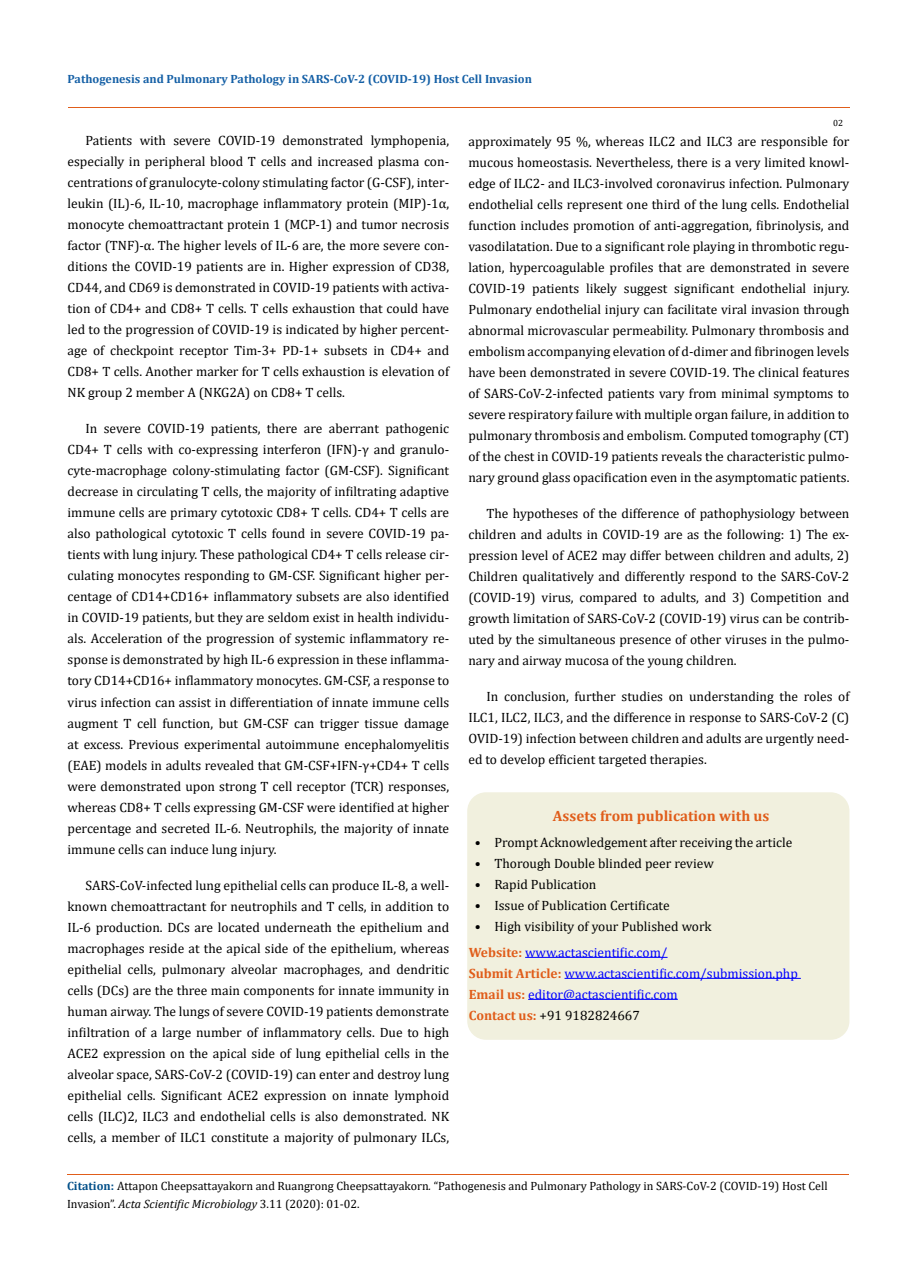
<style>
.page{position:relative;width:917px;height:1278px;background:#fff}
.page>*{position:absolute;margin:0;border:0;box-sizing:border-box;transform-origin:0 0}
.t1{font:700 15px "Cambria";color:#e05d1a}
.t2{font:13.5px/21px "Cambria";color:#000;text-align:justify}
.t3{font:13.5px/21px "Cambria";color:#00f}
.t4{font:12px/18px "Cambria";color:#000}
.t5{font:700 12px "Cambria";color:#1560a6}
.t6{font:9px "Cambria";color:#000}
.s1{font-weight:700;color:#e05d1a}
.s2{color:#000}
.s3{font-weight:700;color:#035089}
.s4{font-style:italic}
</style>
<div class="page">
<div style="left:468px;top:793px;width:380px;height:246px;background:#f1f0de;border-radius:18px"></div>
<div style="left:467px;top:792px;width:382px;height:248px;border:2px solid #f1f0de;border-radius:18px"></div>
<hr style="left:525px;top:957px;width:142px;height:1px;background:#00f">
<hr style="left:564px;top:978px;width:236px;height:1px;background:#00f">
<hr style="left:528px;top:999px;width:149px;height:1px;background:#00f">
<hr style="left:68px;top:108px;width:781px;height:1px;background:#e05d1a">
<hr style="left:67px;top:1175px;width:782px;height:1px;background:#e05d1a">
<p class="t5" style="left:68px;top:70px;width:466px">Pathogenesis and Pulmonary Pathology in SARS-CoV-2 (COVID-19) Host Cell Invasion</p>
<p class="t6" style="left:833px;top:118px;width:11px">02</p>
<p class="t2" style="left:68px;top:130px;width:383px;text-indent:18px">Patients with severe COVID-19 demonstrated lymphopenia, especially in peripheral blood T cells and increased plasma con&shy;centrations of granulocyte-colony stimulating factor (G-CSF), inter&shy;leukin (IL)-6, IL-10, macrophage inflammatory protein (MIP)-1α, monocyte chemoattractant protein 1 (MCP-1) and tumor necrosis factor (TNF)-α. The higher levels of IL-6 are, the more severe con&shy;ditions the COVID-19 patients are in. Higher expression of CD38, CD44, and CD69 is demonstrated in COVID-19 patients with activa&shy;tion of CD4+ and CD8+ T cells. T cells exhaustion that could have led to the progression of COVID-19 is indicated by higher percent&shy;age of checkpoint receptor Tim-3+ PD-1+ subsets in CD4+ and CD8+ T cells. Another marker for T cells exhaustion is elevation of NK group 2 member A (NKG2A) on CD8+ T cells.</p>
<p class="t2" style="left:68px;top:418px;width:383px;text-indent:18px">In severe COVID-19 patients, there are aberrant pathogenic CD4+ T cells with co-expressing interferon (IFN)-γ and granulo&shy;cyte-macrophage colony-stimulating factor (GM-CSF). Significant decrease in circulating T cells, the majority of infiltrating adaptive immune cells are primary cytotoxic CD8+ T cells. CD4+ T cells are also pathological cytotoxic T cells found in severe COVID-19 pa&shy;tients with lung injury. These pathological CD4+ T cells release cir&shy;culating monocytes responding to GM-CSF. Significant higher per&shy;centage of CD14+CD16+ inflammatory subsets are also identified in COVID-19 patients, but they are seldom exist in health individu&shy;als. Acceleration of the progression of systemic inflammatory re&shy;sponse is demonstrated by high IL-6 expression in these inflamma&shy;tory CD14+CD16+ inflammatory monocytes. GM-CSF, a response to virus infection can assist in differentiation of innate immune cells augment T cell function, but GM-CSF can trigger tissue damage at excess. Previous experimental autoimmune encephalomyelitis (EAE) models in adults revealed that GM-CSF+IFN-γ+CD4+ T cells were demonstrated upon strong T cell receptor (TCR) responses, whereas CD8+ T cells expressing GM-CSF were identified at higher percentage and secreted IL-6. Neutrophils, the majority of innate immune cells can induce lung injury.</p>
<p class="t2" style="left:68px;top:874px;width:383px;text-indent:18px">SARS-CoV-infected lung epithelial cells can produce IL-8, a well&shy;known chemoattractant for neutrophils and T cells, in addition to IL-6 production. DCs are located underneath the epithelium and macrophages reside at the apical side of the epithelium, whereas epithelial cells, pulmonary alveolar macrophages, and dendritic cells (DCs) are the three main components for innate immunity in human airway. The lungs of severe COVID-19 patients demonstrate infiltration of a large number of inflammatory cells. Due to high ACE2 expression on the apical side of lung epithelial cells in the alveolar space, SARS-CoV-2 (COVID-19) can enter and destroy lung epithelial cells. Significant ACE2 expression on innate lymphoid cells (ILC)2, ILC3 and endothelial cells is also demonstrated. NK cells, a member of ILC1 constitute a majority of pulmonary ILCs,</p>
<p class="t2" style="left:468px;top:130px;width:382px">approximately 95 %, whereas ILC2 and ILC3 are responsible for mucous homeostasis. Nevertheless, there is a very limited knowl&shy;edge of ILC2- and ILC3-involved coronavirus infection. Pulmonary endothelial cells represent one third of the lung cells. Endothelial function includes promotion of anti-aggregation, fibrinolysis, and vasodilatation. Due to a significant role playing in thrombotic regu&shy;lation, hypercoagulable profiles that are demonstrated in severe COVID-19 patients likely suggest significant endothelial injury.<br>Pulmonary endothelial injury can facilitate viral invasion through abnormal microvascular permeability. Pulmonary thrombosis and embolism accompanying elevation of d-dimer and fibrinogen levels have been demonstrated in severe COVID-19. The clinical features of SARS-CoV-2-infected patients vary from minimal symptoms to severe respiratory failure with multiple organ failure, in addition to pulmonary thrombosis and embolism. Computed tomography (CT) of the chest in COVID-19 patients reveals the characteristic pulmo&shy;nary ground glass opacification even in the asymptomatic patients.</p>
<p class="t2" style="left:468px;top:503px;width:382px;text-indent:18px">The hypotheses of the difference of pathophysiology between children and adults in COVID-19 are as the following: 1) The ex&shy;pression level of ACE2 may differ between children and adults, 2)<br>Children qualitatively and differently respond to the SARS-CoV-2 (COVID-19) virus, compared to adults, and 3) Competition and growth limitation of SARS-CoV-2 (COVID-19) virus can be contrib&shy;uted by the simultaneous presence of other viruses in the pulmo&shy;nary and airway mucosa of the young children.</p>
<p class="t2" style="left:468px;top:686px;width:382px;text-indent:18px">In conclusion, further studies on understanding the roles of ILC1, ILC2, ILC3, and the difference in response to SARS-CoV-2 (C)<br>OVID-19) infection between children and adults are urgently need&shy;ed to develop efficient targeted therapies.</p>
<p class="t1" style="left:553px;top:806px;width:218px">Assets from publication with us</p>
<p class="t2" style="left:475px;top:832px;width:319px">• Prompt Acknowledgement after receiving the article</p>
<p class="t2" style="left:475px;top:853px;width:240px">• Thorough Double blinded peer review</p>
<p class="t2" style="left:475px;top:874px;width:123px">• Rapid Publication</p>
<p class="t2" style="left:475px;top:895px;width:196px">• Issue of Publication Certificate</p>
<p class="t2" style="left:475px;top:916px;width:238px">• High visibility of your Published work</p>
<p class="t3" style="left:468px;top:941px;width:330px"><span class="s1">Website:</span> www.actascientific.com/<br><span class="s1">Submit Article:</span> www.actascientific.com/submission.php <span class="s1">Email us:</span> editor@actascientific.com<br><span class="s1">Contact us:</span> <span class="s2">+91 9182824667</span></p>
<p class="t4" style="left:67px;top:1177px;width:762px"><span class="s3">Citation:</span> Attapon Cheepsattayakorn and Ruangrong Cheepsattayakorn<span class="s4">.</span> “Pathogenesis and Pulmonary Pathology in SARS-CoV-2 (COVID-19) Host Cell<br>Invasion”. <span class="s4">Acta Scientific Microbiology</span> 3.11 (2020): 01-02.</p>
</div>
